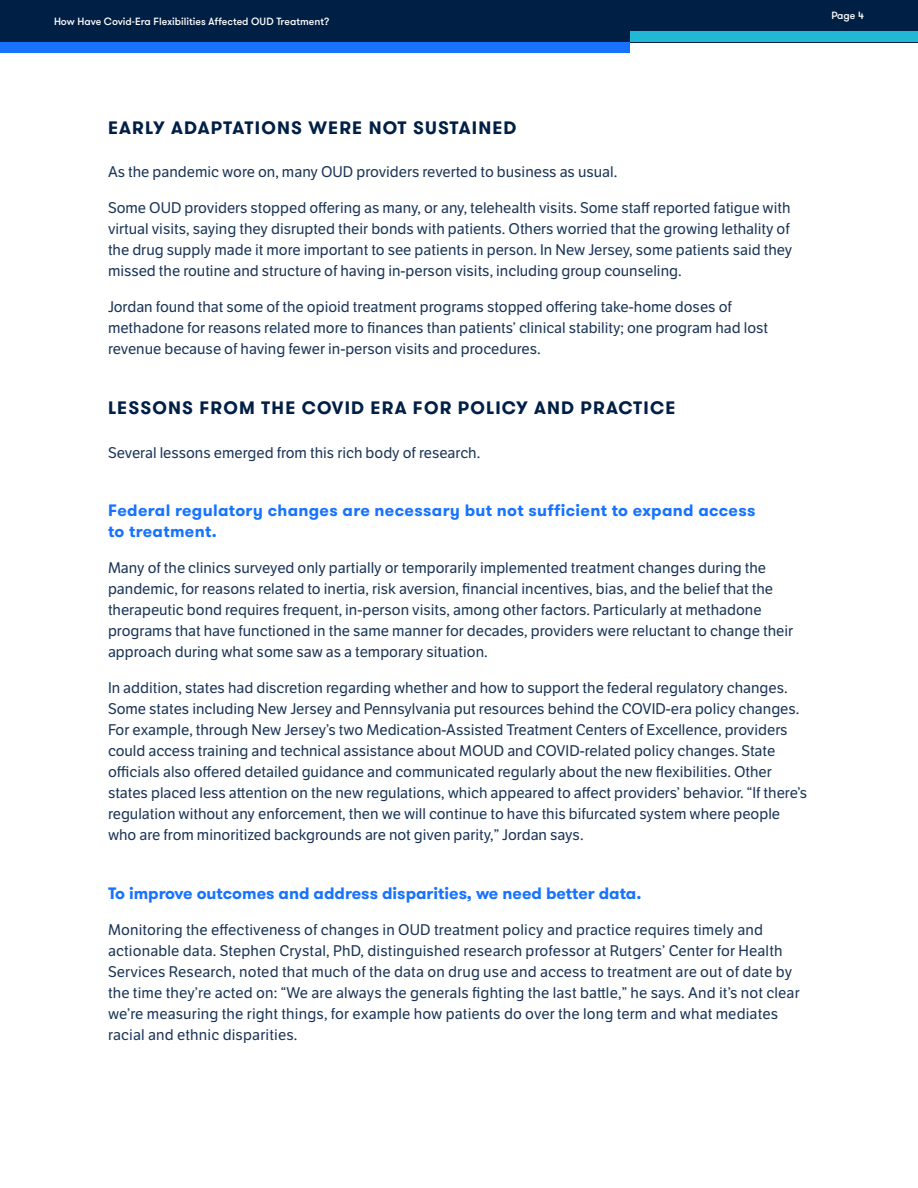
<style>
.page{position:relative;width:918px;height:1188px;background:#fff}
.page>*{position:absolute;margin:0;border:0;box-sizing:border-box;transform-origin:0 0}
.t1{font:700 18px "GT Walsheim";letter-spacing:.065em;color:#001f45}
.t2{font:700 16.5px/21px "GT Walsheim";letter-spacing:.015em;color:#1773ff}
.Body{font:15px/21px "LFT Etica";color:#1a3557}
.t3{font:500 10.5px "GT Walsheim";color:#fff}
</style>
<div class="page">
<div style="left:0;top:0;width:918px;height:42px;background:#001f45"></div>
<div style="left:630px;top:31px;width:288px;height:11px;background:#21b8d6"></div>
<div style="left:0;top:42px;width:630px;height:11px;background:#1773ff"></div>
<p class="t3" style="left:54px;top:14px;width:277px">How Have Covid-Era Flexibilities Affected OUD Treatment?</p>
<p class="t3" style="left:831px;top:9px;width:34px">Page 4</p>
<h2 class="t1" style="left:108px;top:115px;width:410px">EARLY ADAPTATIONS WERE NOT SUSTAINED</h2>
<p class="Body" style="left:108px;top:162px;width:511px">As the pandemic wore on, many OUD providers reverted to business as usual.</p>
<p class="Body" style="left:108px;top:198px;width:686px">Some OUD providers stopped offering as many, or any, telehealth visits. Some staff reported fatigue with virtual visits, saying they disrupted their bonds with patients. Others worried that the growing lethality of the drug supply made it more important to see patients in person In. New Jersey, some patients said they missed the routine and structure of having in-person visits, including group counseling.</p>
<p class="Body" style="left:108px;top:297px;width:662px">Jordan found that some of the opioid treatment programs stopped offering take-home doses of methadone for reasons related more to finances than patients’ clinical stability; one program had lost revenue because of having fewer in-person visits and procedures.</p>
<h2 class="t1" style="left:108px;top:396px;width:569px">LESSONS FROM THE COVID ERA FOR POLICY AND PRACTICE</h2>
<p class="Body" style="left:108px;top:442px;width:374px">Several lessons emerged from this rich body of research.</p>
<h3 class="t2" style="left:108px;top:500px;width:649px">Federal regulatory changes are necessary but not sufficient to expand access to treatment.</h3>
<p class="Body" style="left:108px;top:558px;width:687px">Many of the clinics surveyed only partially or temporarily implemented treatment changes during the pandemic, for reasons related to inertia, risk aversion, financial incentives, bias, and the belief that the therapeutic bond requires frequent in, -person visits, among other factors. Particularly at methadone programs that have functioned in the same manner for decades, providers were reluctant to change their approach during what some saw as a temporary situation.</p>
<p class="Body" style="left:108px;top:678px;width:701px">In addition, states had discretion regarding whether and how to support the federal regulatory changes.<br>Some states including New Jersey and Pennsylvania put resources behind the COVID-era policy changes.<br>For example, through New Jerseys’ two Medication-Assisted Treatment Centers of Excellence, providers could access training and technical assistance about MOUD and COVID-related policy changes. State officials also offered detailed guidance and communicated regularly about the new flexibilities. Other states placed less attention on the new regulations, which appeared to affect providers’ behavior “. If theres’ regulation without any enforcement, then we will continue to have this bifurcated system where people who are from minoritized backgrounds are not given parity ” , Jordan says.</p>
<h3 class="t2" style="left:108px;top:882px;width:535px">To improve outcomes and address disparities, we need better data.</h3>
<p class="Body" style="left:108px;top:919px;width:693px">Monitoring the effectiveness of changes in OUD treatment policy and practice requires timely and actionable data. Stephen Crystal, PhD, distinguished research professor at Rutgers’ Center for Health Services Research, noted that much of the data on drug use and access to treatment are out of date by the time they r e’ acted on “: We are always the generals fighting the last battle,” he says. And s’i t not clear we r e’ measuring the right things, for example how patients do over the long term and what mediates racial and ethnic disparities.</p>
</div>
